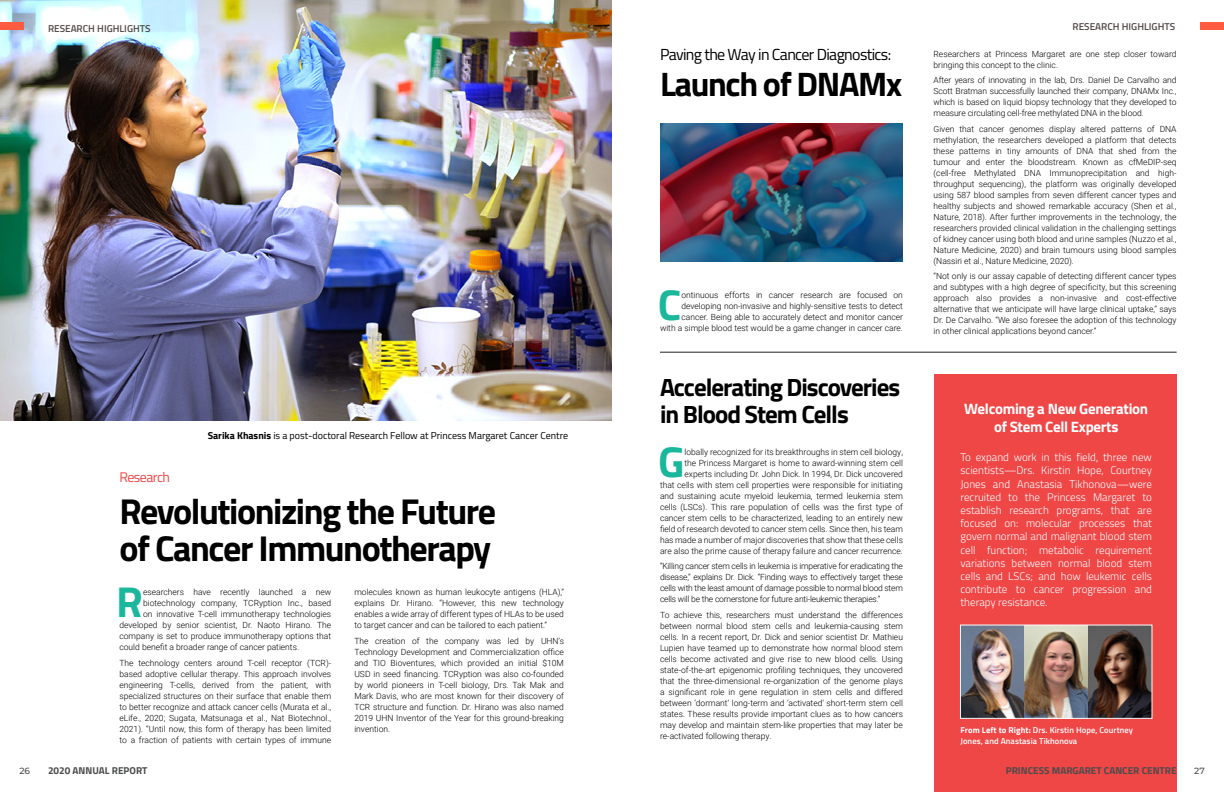
<style>
.page{position:relative;width:1224px;height:792px;background:#fff}
.page>*{position:absolute;margin:0;border:0;box-sizing:border-box;transform-origin:0 0}
.Drop_cap{font:700 43.3px "Titillium Web";color:#1bb79c}
.t1{font:700 36px/37px "Titillium Web";letter-spacing:-.04em;color:#000}
.t2{font:700 34px "Titillium Web";letter-spacing:-.04em;color:#000}
.t3{font:700 25px/27px "Titillium Web";letter-spacing:-.04em;color:#000}
.t4{font:16px "Titillium Web";letter-spacing:-.04em;color:#000}
.t5{font:700 15px/18px "Titillium Web";letter-spacing:-.02em;color:#fff;text-align:center}
.t6{font:14px "Titillium Web";letter-spacing:-.04em;color:#ef4646}
.t7{font:300 11px/13.2px "Titillium Web";color:#fff;text-align:justify}
.Body_text{font:10px "Titillium Web";color:#000}
.t8{font:700 10px "Titillium Web";color:#4b4c4d}
.t9{font:600 10px "Titillium Web";color:#524a47}
.t10{font:700 10px "Titillium Web";color:#524a47}
.t11{font:500 9px "Montserrat";color:#4b4c4d}
.Drop_cap-2{font:300 8.5px/11px "Roboto";color:#000;text-align:justify}
.t12{font:600 8.5px/11px "Titillium Web";letter-spacing:.01em;color:#fff}
.s1{font-weight:700}
</style>
<div class="page">
<img style="left:0;top:0;width:612px;height:420px">
<div style="left:0;top:22px;width:24px;height:8px;background:#ff5b40"></div>
<div style="left:934px;top:374px;width:243px;height:418px;background:#ef4646"></div>
<hr style="left:660px;top:352px;width:517px;height:1px;background:#231f20">
<img style="left:660px;top:123px;width:243px;height:139px">
<img style="left:962px;top:627px;width:188px;height:90px">
<div style="left:1200px;top:22px;width:24px;height:8px;background:#ff5b40"></div>
<div style="left:960px;top:625px;width:192px;height:94px;border:1px solid #fff"></div>
<p class="t9" style="left:48px;top:21px;width:104px">RESEARCH HIGHLIGHTS</p>
<p class="t10" style="left:48px;top:22px;width:70px">PATIENT STORY</p>
<p class="Body_text" style="left:208px;top:429px;width:362px"><span class="s1">Sarika Khasnis</span> is a post-doctoral Research Fellow at Princess Margaret Cancer Centre</p>
<p class="t6" style="left:120px;top:467px;width:52px">Research</p>
<p class="t1" style="left:120px;top:491px;width:378px">Revolutionizing the Future of Cancer Immunotherapy</p>
<p class="Drop_cap" style="left:116px;top:569px;width:28px">R</p>
<p class="Drop_cap-2" style="left:143px;top:586px;width:190px">esearchers have recently launched a new</p>
<p class="Drop_cap-2" style="left:143px;top:597px;width:190px">biotechnology company, TCRyption Inc., based</p>
<p class="Drop_cap-2" style="left:143px;top:608px;width:190px">on innovative T-cell immunotherapy technologies</p>
<p class="Drop_cap-2" style="left:120px;top:619px;width:213px">developed by senior scientist, Dr. Naoto Hirano. The</p>
<p class="Drop_cap-2" style="left:120px;top:630px;width:213px">company is set to produce immunotherapy options that</p>
<p class="Drop_cap-2" style="left:120px;top:641px;width:181px">could benefit a broader range of cancer patients.</p>
<p class="Drop_cap-2" style="left:120px;top:657px;width:213px">The technology centers around T-cell receptor (TCR)- based adoptive cellular therapy. This approach involves engineering T-cells, derived from the patient, with specialized structures on their surface that enable them to better recognize and attack cancer cells (Murata et al., eLife., 2020; Sugata, Matsunaga et al., Nat Biotechnol., 2021). “Until now, this form of therapy has been limited to a fraction of patients with certain types of immune</p>
<p class="Drop_cap-2" style="left:354px;top:586px;width:211px">molecules known as human leukocyte antigens (HLA),” explains Dr. Hirano. “However, this new technology enables a wide array of different types of HLAs to be used to target cancer and can be tailored to each patient.”</p>
<p class="Drop_cap-2" style="left:354px;top:635px;width:211px">The creation of the company was led by UHN’s Technology Development and Commercialization office and TIO Bioventures, which provided an initial $10M USD in seed financing. TCRyption was also co-founded by world pioneers in T-cell biology, Drs. Tak Mak and Mark Davis, who are most known for their discovery of TCR structure and function. Dr. Hirano was also named 2019 UHN Inventor of the Year for this ground-breaking invention.</p>
<p class="t4" style="left:660px;top:43px;width:233px">Paving the Way in Cancer Diagnostics:</p>
<p class="t2" style="left:660px;top:58px;width:244px">Launch of DNAMx</p>
<p class="Drop_cap" style="left:658px;top:272px;width:25px">C</p>
<p class="Drop_cap-2" style="left:660px;top:289px;width:245px;text-align:right">ontinuous efforts in cancer research are focused on developing non-invasive and highly-sensitive tests to detect cancer. Being able to accurately detect and monitor cancer<br>with a simple blood test would be a game changer in cancer care.</p>
<p class="t3" style="left:660px;top:373px;width:242px">Accelerating Discoveries in Blood Stem Cells</p>
<p class="Drop_cap" style="left:658px;top:428px;width:28px">G</p>
<p class="Drop_cap-2" style="left:660px;top:446px;width:245px;text-align:right">lobally recognized for its breakthroughs in stem cell biology,<br>the Princess Margaret is home to award-winning stem cell experts including Dr. John Dick. In 1994, Dr. Dick uncovered<br>that cells with stem cell properties were responsible for initiating and sustaining acute myeloid leukemia, termed leukemia stem cells (LSCs). This rare population of cells was the first type of cancer stem cells to be characterized, leading to an entirely new field of research devoted to cancer stem cells. Since then, his team has made a number of major discoveries that show that these cells are also the prime cause of therapy failure and cancer recurrence.</p>
<p class="Drop_cap-2" style="left:660px;top:560px;width:245px">“Killing cancer stem cells in leukemia is imperative for eradicating the disease,” explains Dr. Dick. “Finding ways to effectively target these cells with the least amount of damage possible to normal blood stem cells will be the cornerstone for future anti-leukemic therapies.”</p>
<p class="Drop_cap-2" style="left:660px;top:609px;width:245px">To achieve this, researchers must understand the differences between normal blood stem cells and leukemia-causing stem cells. In a recent report, Dr. Dick and senior scientist Dr. Mathieu Lupien have teamed up to demonstrate how normal blood stem cells become activated and give rise to new blood cells. Using state-of-the-art epigenomic profiling techniques, they uncovered that the three-dimensional re-organization of the genome plays a significant role in gene regulation in stem cells and differed between ‘dormant’ long-term and ‘activated’ short-term stem cell states. These results provide important clues as to how cancers may develop and maintain stem-like properties that may later be re-activated following therapy.</p>
<p class="t9" style="left:1073px;top:19px;width:104px">RESEARCH HIGHLIGHTS</p>
<p class="Drop_cap-2" style="left:934px;top:48px;width:245px">Researchers at Princess Margaret are one step closer toward bringing this concept to the clinic.</p>
<p class="Drop_cap-2" style="left:934px;top:74px;width:244px">After years of innovating in the lab, Drs. Daniel De Carvalho and Scott Bratman successfully launched their company, DNAMx Inc., which is based on liquid biopsy technology that they developed to measure circulating cell-free methylated DNA in the blood.</p>
<p class="Drop_cap-2" style="left:934px;top:123px;width:245px">Given that cancer genomes display altered patterns of DNA methylation, the researchers developed a platform that detects these patterns in tiny amounts of DNA that shed from the tumour and enter the bloodstream. Known as cfMeDIP-seq (cell-free Methylated DNA Immunoprecipitation and high&shy;throughput sequencing), the platform was originally developed using 587 blood samples from seven different cancer types and healthy subjects and showed remarkable accuracy (Shen et al., Nature, 2018). After further improvements in the technology, the researchers provided clinical validation in the challenging settings of kidney cancer using both blood and urine samples (Nuzzo et al., Nature Medicine, 2020) and brain tumours using blood samples (Nassiri et al., Nature Medicine, 2020).</p>
<p class="Drop_cap-2" style="left:934px;top:270px;width:245px">“Not only is our assay capable of detecting different cancer types and subtypes with a high degree of specificity, but this screening approach also provides a non-invasive and cost-effective alternative that we anticipate will have large clinical uptake,” says Dr. De Carvalho. “We also foresee the adoption of this technology in other clinical applications beyond cancer.”</p>
<p class="t5" style="left:964px;top:399px;width:185px">Welcoming a New Generation of Stem Cell Experts</p>
<p class="t7" style="left:960px;top:450px;width:193px">To expand work in this field, three new scientists—Drs. Kirstin Hope, Courtney Jones and Anastasia Tikhonova—were recruited to the Princess Margaret to establish research programs, that are focused on: molecular processes that govern normal and malignant blood stem cell function; metabolic requirement variations between normal blood stem cells and LSCs; and how leukemic cells contribute to cancer progression and therapy resistance.</p>
<p class="t12" style="left:960px;top:724px;width:174px"><span class="s1">From Left to Right:</span> Drs. Kirstin Hope, Courtney<br>Jones, and Anastasia Tikhonova</p>
<p class="t11" style="left:20px;top:765px;width:12px">26</p>
<p class="t8" style="left:48px;top:763px;width:101px">2020 ANNUAL REPORT</p>
<p class="t8" style="left:1006px;top:763px;width:172px">PRINCESS MARGARET CANCER CENTRE</p>
<p class="t11" style="left:1194px;top:765px;width:12px">27</p>
</div>
